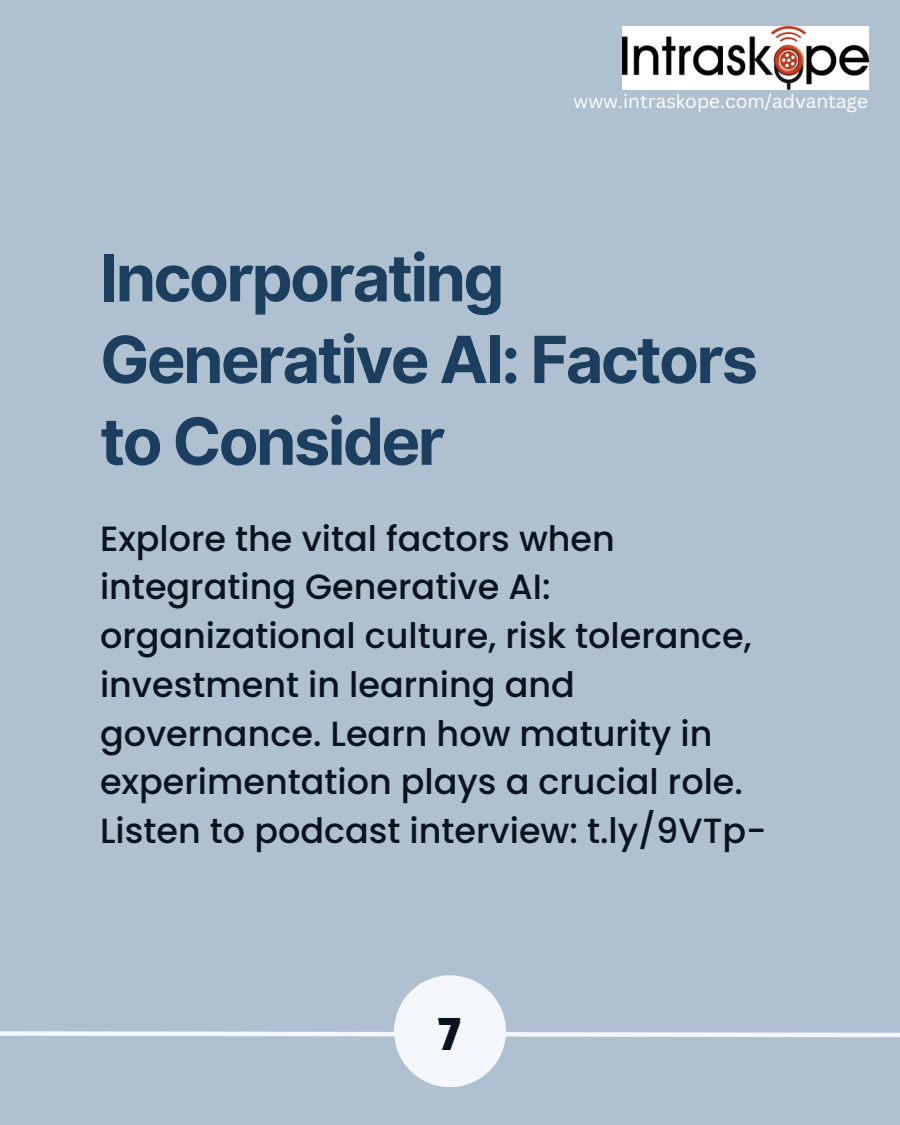
<style>
.page{position:relative;width:900px;height:1125px;background:#afc1d0}
.page>*{position:absolute;margin:0;border:0;box-sizing:border-box;transform-origin:0 0}
.t1{font:700 65px/81.8px "Inter";letter-spacing:-.04em;color:#1c3f60}
.t2{font:700 50px "Amaranth";color:#0b1320}
.t3{font:500 35px/48.8px "Poppins";color:#0b1320}
.t4{font:19px "Canva Sans";color:#fff}
</style>
<div class="page">
<svg style="left:0;top:1031px;width:900px;height:9px"></svg>
<div style="left:394px;top:975px;width:112px;height:112px;background:#f3f6fa;border-radius:50%"></div>
<img style="left:622px;top:27px;width:246px;height:63px">
<p class="t4" style="left:573px;top:88px;width:296px">www.intraskope.com/advantage</p>
<p class="t1" style="left:100px;top:237px;width:660px">Incorporating<br>Generative AI: Factors to Consider</p>
<p class="t3" style="left:100px;top:514px;width:668px">Explore the vital factors when integrating Generative AI: organizational culture, risk tolerance, investment in learning and governance. Learn how maturity in experimentation plays a crucial role.<br>Listen to podcast interview: t.ly/9VTp-</p>
<p class="t2" style="left:438px;top:1001px;width:25px">7</p>
</div>
